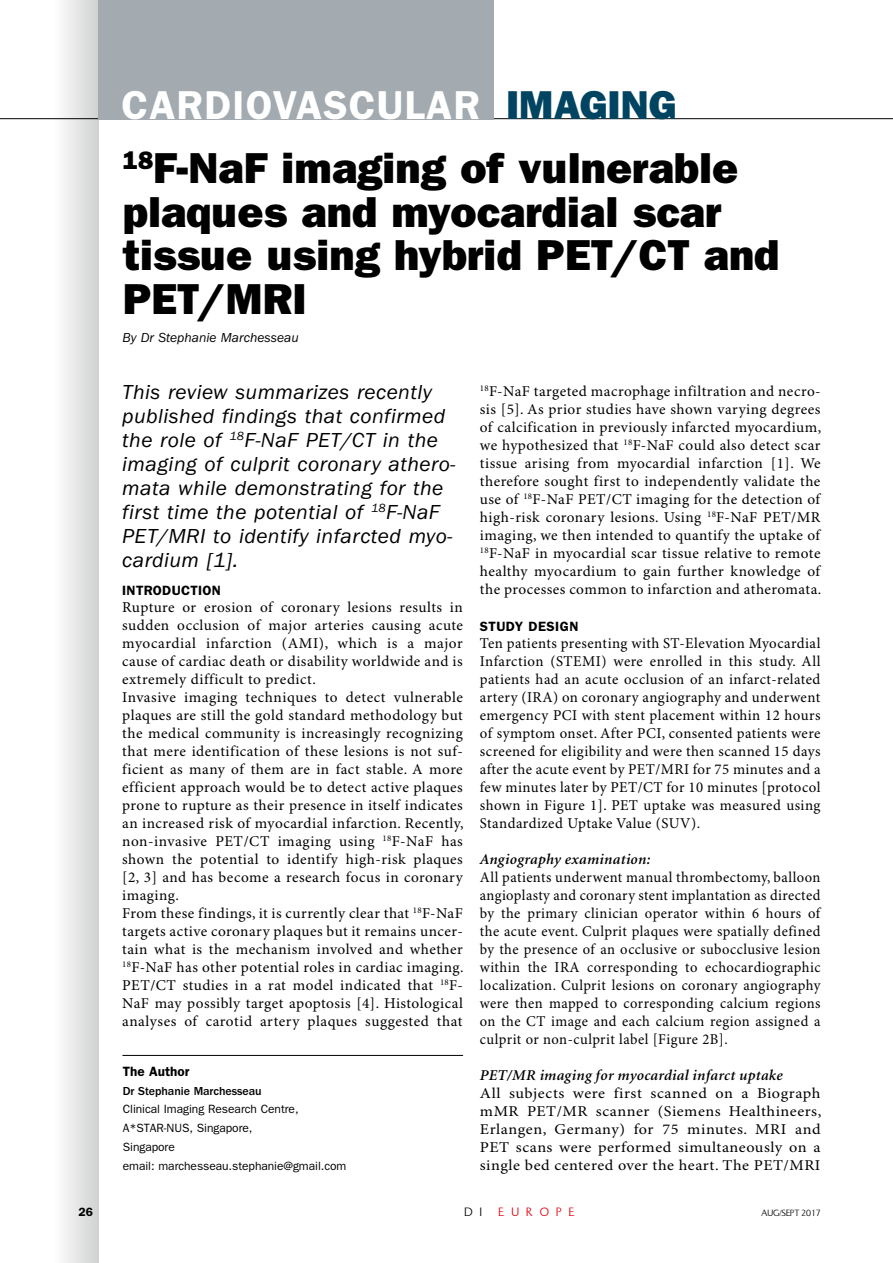
<style>
.page{position:relative;width:893px;height:1263px;background:#fff}
.page>*{position:absolute;margin:0;border:0;box-sizing:border-box;transform-origin:0 0}
.t1{font:43.5px/43.5px "ITC Franklin Gothic Std Hvy";color:#000}
.t2{font:600 40.5px "ITC Franklin Gothic Std";letter-spacing:.03em;color:#fff}
.t3{font:italic 21px/24px "ITC Franklin Gothic Std";letter-spacing:.02em;color:#000}
.t4{font:15px/18px "Minion Pro";letter-spacing:.03em;color:#000;text-align:justify}
.t5{font:15px/18px "Minion Pro";letter-spacing:.03em;color:#000;text-align:justify;scale:1.08 1}
.t6{font:italic 600 15px "Minion";letter-spacing:.02em;color:#000}
.t7{font:600 13.5px "ITC Franklin Gothic Std";letter-spacing:.02em;color:#000}
.t8{font:italic 13.5px "ITC Franklin Gothic Std";color:#000}
.t9{font:12px/18.9px "ITC Franklin Gothic Std";letter-spacing:-.005em;color:#000}
.t10{font:500 12px "ITC Franklin Gothic Std";letter-spacing:-.005em;color:#000}
.t11{font:12px "OPTI Susan";letter-spacing:.6em;color:#e3000f}
.t12{font:600 12px "ITC Franklin Gothic Std";color:#000}
.t13{font:12px "OPTI Susan";color:#000}
.t14{font:9px "OPTI Susan";color:#000}
.s1{font-family:"ITC Franklin Gothic Std Hvy";font-weight:400;color:#004462}
</style>
<div class="page">
<div style="left:53px;top:0;width:45px;height:1263px;background:linear-gradient(to right,#fff,#d1d2d2)"></div>
<hr style="left:0;top:118px;width:893px;height:1px;background:#000">
<hr style="left:122px;top:1055px;width:341px;height:1px;background:#000">
<div style="left:98px;top:0;width:395px;height:119px;background:#a3abb1"></div>
<h2 class="t2" style="left:121px;top:81px;width:556px">CARDIOVASCULAR <span class="s1">Imaging</span></h2>
<h1 class="t1" style="left:123px;top:147px;width:658px"><sup>18</sup>F-NaF imaging of vulnerable plaques and myocardial scar tissue using hybrid PET/CT and<br>PET/MRI</h1>
<p class="t8" style="left:122px;top:330px;width:178px">By Dr Stephanie Marchesseau</p>
<p class="t3" style="left:122px;top:381px;width:335px">This review summarizes recently published findings that confirmed the role of <sup>18</sup>F-NaF PET/CT in the imaging of culprit coronary athero&shy;mata while demonstrating for the first time the potential of <sup>18</sup>F-NaF<br>PET/MRI to identify infarcted myo&shy;cardium [1].</p>
<p class="t7" style="left:122px;top:582px;width:32px">INTROD</p>
<p class="t7" style="left:172px;top:582px;width:51px">UCTION</p>
<p class="t4" style="left:122px;top:599px;width:343px;text-align:left">Rupture or erosion of coronary lesions results in sudden occlusion of major arteries causing acute myocardial infarction (AMI), which is a major cause of cardiac death or disability worldwide and is extremely difficult to predict.<br>Invasive imaging techniques to detect vulnerable plaques are still the gold standard methodology but the medical community is increasingly recognizing that mere identification of these lesions is not suf&shy;ficient as many of them are in fact stable. A more efficient approach would be to detect active plaques prone to rupture as their presence in itself indicates an increased risk of myocardial infarction. Recently, non-invasive PET/CT imaging using <sup>18</sup>F-NaF has shown the potential to identify high-risk plaques [2, 3] and has become a research focus in coronary imaging.<br>From these findings, it is currently clear that <sup>18</sup>F-NaF targets active coronary plaques but it remains uncer&shy;tain what is the mechanism involved and whether <sup>18</sup>F-NaF has other potential roles in cardiac imaging.<br>PET/CT studies in a rat model indicated that <sup>18</sup>F-NaF may possibly target apoptosis [4]. Histological analyses of carotid artery plaques suggested that</p>
<p class="t7" style="left:123px;top:1064px;width:68px">THE AUTHOR</p>
<p class="t10" style="left:123px;top:1084px;width:140px">Dr Stephanie Marchesseau</p>
<p class="t9" style="left:123px;top:1100px;width:225px">Clinical Imaging Research Centre,<br>A*STAR-NUS, Singapore,<br>Singapore<br>email: marchesseau.stephanie@gmail.com</p>
<p class="t4" style="left:480px;top:383px;width:343px"><sup>18</sup>F-NaF targeted macrophage infiltration and necro&shy;sis [5]. As prior studies have shown varying degrees of calcification in previously infarcted myocardium, we hypothesized that <sup>18</sup>F-NaF could also detect scar tissue arising from myocardial infarction [1]. We therefore sought first to independently validate the use of <sup>18</sup>F-NaF PET/CT imaging for the detection of high-risk coronary lesions. Using <sup>18</sup>F-NaF PET/MR imaging, we then intended to quantify the uptake of <sup>18</sup>F-NaF in myocardial scar tissue relative to remote healthy myocardium to gain further knowledge of the processes common to infarction and atheromata.</p>
<p class="t7" style="left:480px;top:618px;width:100px">STUDY DESIGN</p>
<p class="t4" style="left:480px;top:635px;width:342px">Ten patients presenting with ST-Elevation Myocardial Infarction (STEMI) were enrolled in this study. All patients had an acute occlusion of an infarct-related artery (IRA) on coronary angiography and underwent emergency PCI with stent placement within 12 hours of symptom onset. After PCI, consented patients were screened for eligibility and were then scanned 15 days after the acute event by PET/MRI for 75 minutes and a few minutes later by PET/CT for 10 minutes [protocol shown in Figure 1]. PET uptake was measured using Standardized Uptake Value (SUV).</p>
<p class="t6" style="left:480px;top:852px;width:172px">Angiography examination:</p>
<p class="t4" style="left:480px;top:869px;width:342px">All patients underwent manual thrombectomy, balloon angioplasty and coronary stent implantation as directed by the primary clinician operator within 6 hours of the acute event. Culprit plaques were spatially defined by the presence of an occlusive or subocclusive lesion within the IRA corresponding to echocardiographic localization. Culprit lesions on coronary angiography were then mapped to corresponding calcium regions on the CT image and each calcium region assigned a culprit or non-culprit label [Figure 2B].</p>
<p class="t6" style="left:480px;top:1068px;width:304px">PET/MR imaging for myocardial infarct uptake</p>
<p class="t5" style="left:480px;top:1085px;width:318px">All subjects were first scanned on a Biograph mMR PET/MR scanner (Siemens Healthineers, Erlangen, Germany) for 75 minutes. MRI and PET scans were performed simultaneously on a single bed centered over the heart. The PET/MRI</p>
<p class="t12" style="left:79px;top:1205px;width:16px">26</p>
<p class="t13" style="left:465px;top:1205px;width:19px">D I</p>
<p class="t11" style="left:499px;top:1205px;width:77px">EUROPE</p>
<p class="t14" style="left:761px;top:1208px;width:61px">AUG/SEPT 2017</p>
</div>
